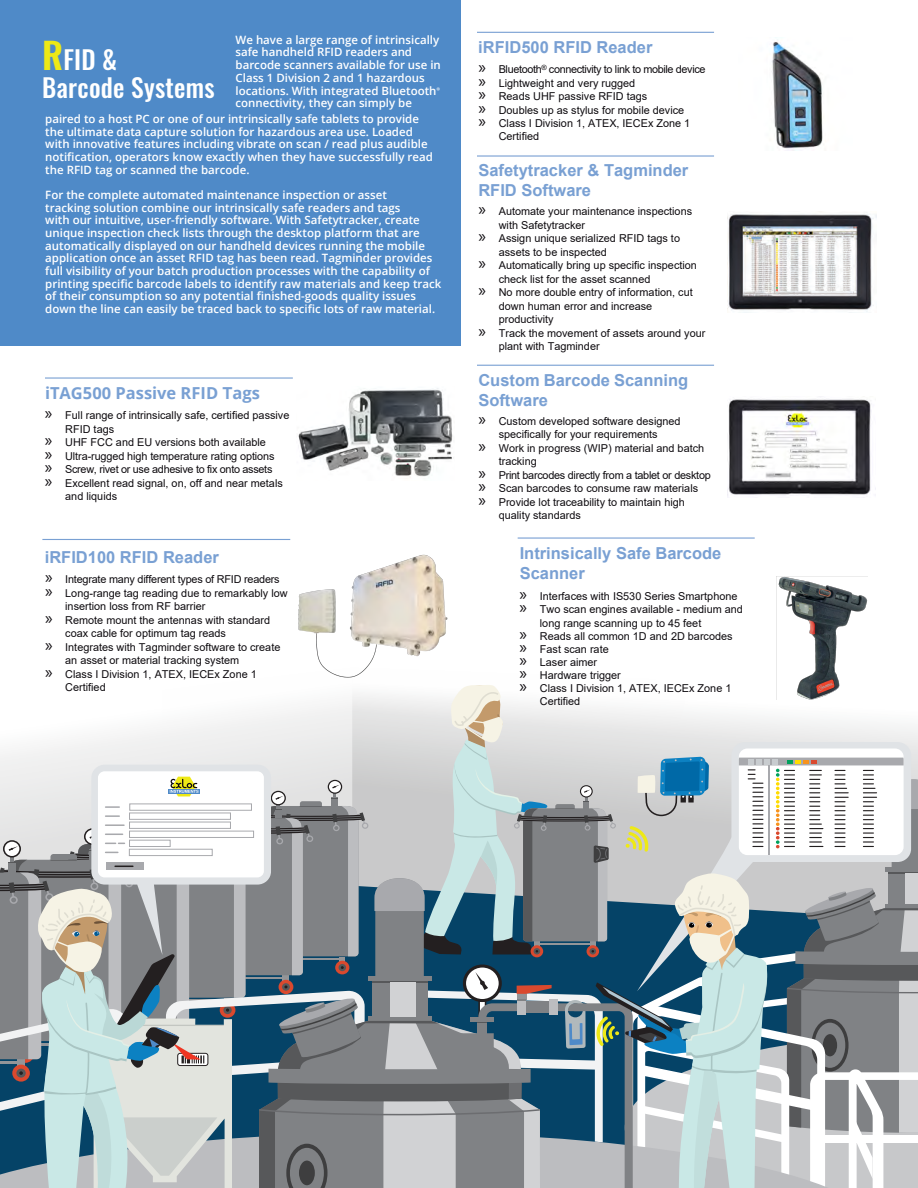
<style>
.page{position:relative;width:918px;height:1188px;background:#fff}
.page>*{position:absolute;margin:0;border:0;box-sizing:border-box;transform-origin:0 0}
.t1{font:500 25.5px "Oswald";letter-spacing:.01em;color:#fff}
.Product_Name{font:700 16.5px/19.8px "Arial";color:#79a0d3}
.t2{font:700 16.5px "Open Sans";color:#79a0d3}
.Category_text{font:600 11.55px/12.8px "Open Sans";color:#fff}
.t3{font:10.8px "Arial";color:#0e0b0f}
.t4{font:10.8px "Arial";letter-spacing:-.035em;color:#0e0b0f}
.t5{font:10.8px "Arial";letter-spacing:-.025em;color:#0e0b0f}
.t6{font:10.8px "Arial";letter-spacing:-.02em;color:#0e0b0f}
.t7{font:10.8px "Arial";color:#0e0b0f}
.t8{font:10.8px "Arial";letter-spacing:-.03em;color:#0e0b0f}
.s1{font-family:"Minion Pro";font-weight:700}
.s2{font-weight:600;font-size:36px;color:#eee916}
.s3{font-family:"Arial"}
.s4{font-family:"Myriad Pro";font-size:18px}
</style>
<div class="page">
<div style="left:0;top:0;width:460px;height:346px;background:#4f8ac8"></div>
<hr style="left:477px;top:155px;width:237px;height:2px;background:#79a0d3">
<hr style="left:477px;top:365px;width:237px;height:1px;background:#79a0d3">
<hr style="left:518px;top:537px;width:237px;height:2px;background:#79a0d3">
<hr style="left:477px;top:32px;width:237px;height:1px;background:#79a0d3">
<svg style="left:0;top:684px;width:918px;height:504px"></svg>
<img style="left:728px;top:399px;width:143px;height:96px">
<img style="left:728px;top:211px;width:148px;height:102px">
<img style="left:777px;top:577px;width:90px;height:122px">
<hr style="left:45px;top:377px;width:248px;height:2px;background:#79a0d3">
<img style="left:298px;top:388px;width:155px;height:90px">
<hr style="left:42px;top:539px;width:248px;height:1px;background:#79a0d3">
<img style="left:292px;top:554px;width:160px;height:145px">
<img style="left:772px;top:37px;width:51px;height:114px">
<p class="Category_text" style="left:236px;top:33px;width:207px">We have a large range of intrinsically safe handheld RFID readers and barcode scanners available for use in Class 1 Division 2 and 1 hazardous locations. With integrated Bluetooth<span class="s1">® </span>connectivity, they can simply be</p>
<p class="Category_text" style="left:45px;top:112px;width:389px">paired to a host PC or one of our intrinsically safe tablets to provide the ultimate data capture solution for hazardous area use. Loaded with innovative features including vibrate on scan / read plus audible notification, operators know exactly when they have successfully read the RFID tag or scanned the barcode.</p>
<p class="Category_text" style="left:45px;top:188px;width:398px">For the complete automated maintenance inspection or asset<br>tracking solution combine our intrinsically safe readers and tags<br>with our intuitive, user-friendly software. With Safetytracker, create unique inspection check lists through the desktop platform that are automatically displayed on our handheld devices running the mobile application once an asset RFID tag has been read. Tagminder provides full visibility of your batch production processes with the capability of printing specific barcode labels to identify raw materials and keep track of their consumption so any potential finished-goods quality issues down the line can easily be traced back to specific lots of raw material.</p>
<p class="t1" style="left:42px;top:46px;width:77px"><span class="s2">R</span>FID &amp;</p>
<p class="t1" style="left:42px;top:74px;width:174px">Barcode Systems</p>
<h2 class="t2" style="left:45px;top:382px;width:217px">iTAG500 Passive RFID <span class="s3">T</span>ags</h2>
<p class="t3" style="left:45px;top:408px;width:246px"><span class="s4">»</span> Full range of intrinsically safe, certified passive</p>
<p class="t3" style="left:65px;top:422px;width:50px">RFID tags</p>
<p class="t3" style="left:45px;top:435px;width:222px"><span class="s4">»</span> UHF FCC and EU versions both available</p>
<p class="t3" style="left:45px;top:449px;width:231px"><span class="s4">»</span> Ultra-rugged high temperature rating options</p>
<p class="t8" style="left:45px;top:462px;width:229px"><span class="s4">»</span> Screw, rivet or use adhesive to fix onto assets</p>
<p class="t3" style="left:45px;top:476px;width:239px"><span class="s4">»</span> Excellent read signal, on, off and near metals</p>
<p class="t3" style="left:65px;top:489px;width:53px">and liquids</p>
<p class="Product_Name" style="left:45px;top:547px;width:176px">iRFID100 RFID Reader</p>
<p class="t6" style="left:45px;top:572px;width:236px"><span class="s4">»</span> Integrate many different types of RFID readers</p>
<p class="t3" style="left:45px;top:585px;width:244px"><span class="s4">»</span> Long-range tag reading due to remarkably low</p>
<p class="t3" style="left:65px;top:599px;width:142px">insertion loss from RF barrier</p>
<p class="t3" style="left:45px;top:612px;width:227px"><span class="s4">»</span> Remote mount the antennas with standard</p>
<p class="t3" style="left:65px;top:626px;width:162px">coax cable for optimum tag reads</p>
<p class="t3" style="left:45px;top:639px;width:237px"><span class="s4">»</span> Integrates with Tagminder software to create</p>
<p class="t3" style="left:65px;top:653px;width:176px">an asset or material tracking system</p>
<p class="t3" style="left:45px;top:667px;width:213px"><span class="s4">»</span> Class I Division 1, ATEX, IECEx Zone 1</p>
<p class="t3" style="left:65px;top:680px;width:42px">Certified</p>
<p class="Product_Name" style="left:478px;top:38px;width:176px">iRFID500 RFID Reader</p>
<p class="t4" style="left:478px;top:62px;width:229px"><span class="s4">»</span> Bluetooth<sup>®</sup> connectivity to link to mobile device</p>
<p class="t3" style="left:478px;top:75px;width:158px"><span class="s4">»</span> Lightweight and very rugged</p>
<p class="t3" style="left:478px;top:89px;width:170px"><span class="s4">»</span> Reads UHF passive RFID tags</p>
<p class="t3" style="left:478px;top:102px;width:207px"><span class="s4">»</span> Doubles up as stylus for mobile device</p>
<p class="t3" style="left:478px;top:116px;width:213px"><span class="s4">»</span> Class I Division 1, ATEX, IECEx Zone 1</p>
<p class="t3" style="left:499px;top:129px;width:42px">Certified</p>
<p class="Product_Name" style="left:478px;top:160px;width:211px">Safetytracker &amp; Tagminder<br>RFID Software</p>
<p class="t3" style="left:478px;top:204px;width:215px"><span class="s4">»</span> Automate your maintenance inspections</p>
<p class="t3" style="left:499px;top:218px;width:88px">with Safetytracker</p>
<p class="t3" style="left:478px;top:231px;width:203px"><span class="s4">»</span> Assign unique serialized RFID tags to</p>
<p class="t3" style="left:499px;top:245px;width:110px">assets to be inspected</p>
<p class="t3" style="left:478px;top:258px;width:220px"><span class="s4">»</span> Automatically bring up specific inspection</p>
<p class="t3" style="left:499px;top:272px;width:153px">check list for the asset scanned</p>
<p class="t3" style="left:478px;top:285px;width:216px"><span class="s4">»</span> No more double entry of information, cut</p>
<p class="t3" style="left:499px;top:299px;width:155px">down human error and increase</p>
<p class="t3" style="left:499px;top:312px;width:56px">productivity</p>
<p class="t3" style="left:478px;top:326px;width:228px"><span class="s4">»</span> Track the movement of assets around your</p>
<p class="t3" style="left:499px;top:339px;width:102px">plant with Tagminder</p>
<p class="Product_Name" style="left:478px;top:371px;width:211px">Custom Barcode Scanning<br>Software</p>
<p class="t3" style="left:478px;top:413px;width:204px"><span class="s4">»</span> Custom developed software designed</p>
<p class="t3" style="left:499px;top:427px;width:160px">specifically for your requirements</p>
<p class="t3" style="left:478px;top:440px;width:227px"><span class="s4">»</span> Work in progress (WIP) material and batch</p>
<p class="t3" style="left:499px;top:454px;width:40px">tracking</p>
<p class="t5" style="left:478px;top:467px;width:234px"><span class="s4">»</span> Print barcodes directly from a tablet or desktop</p>
<p class="t3" style="left:478px;top:481px;width:221px"><span class="s4">»</span> Scan barcodes to consume raw materials</p>
<p class="t3" style="left:478px;top:494px;width:208px"><span class="s4">»</span> Provide lot traceability to maintain high</p>
<p class="t3" style="left:499px;top:508px;width:84px">quality standards</p>
<p class="Product_Name" style="left:520px;top:543px;width:203px">Intrinsically Safe Barcode<br>Scanner</p>
<p class="t3" style="left:520px;top:589px;width:219px"><span class="s4">»</span> Interfaces with IS530 Series Smartphone</p>
<p class="t3" style="left:520px;top:602px;width:225px"><span class="s4">»</span> Two scan engines available - medium and</p>
<p class="t3" style="left:540px;top:615px;width:163px">long range scanning up to 45 feet</p>
<p class="t3" style="left:520px;top:628px;width:215px"><span class="s4">»</span> Reads all common 1D and 2D barcodes</p>
<p class="t3" style="left:520px;top:641px;width:91px"><span class="s4">»</span> Fast scan rate</p>
<p class="t3" style="left:520px;top:654px;width:79px"><span class="s4">»</span> Laser aimer</p>
<p class="t3" style="left:520px;top:667px;width:103px"><span class="s4">»</span> Hardware trigger</p>
<p class="t7" style="left:520px;top:681px;width:213px"><span class="s4">»</span> Class I Division 1, ATEX, IECEx Zone 1</p>
<p class="t7" style="left:540px;top:694px;width:42px">Certified</p>
</div>
